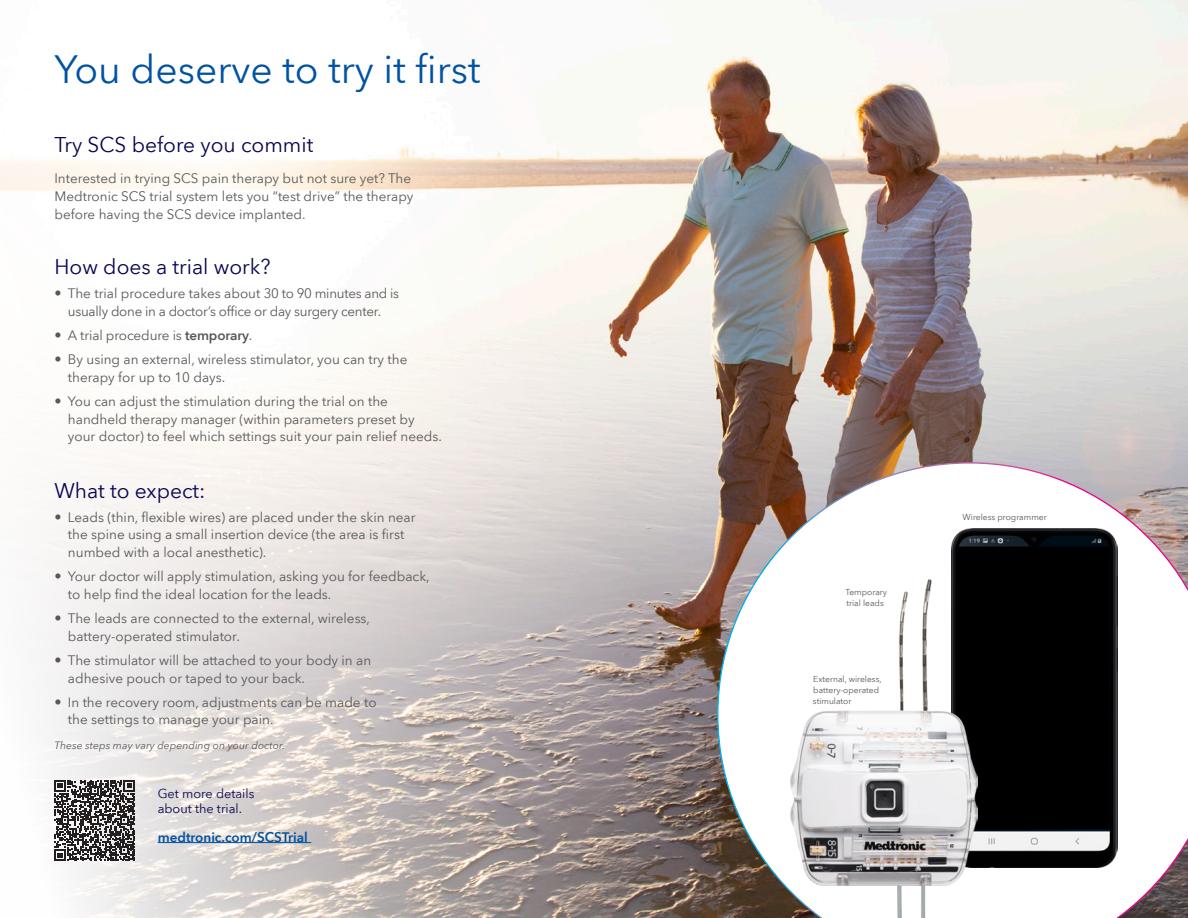
<style>
.page{position:relative;width:1188px;height:918px;background:#fff}
.page>*{position:absolute;margin:0;border:0;box-sizing:border-box;transform-origin:0 0}
.t1{font:39px "Avenir Next World";color:#0152a1}
.Headlines{font:21px "Avenir Next World";color:#08054f}
.t2{font:13.5px/17.5px "Avenir Next World";color:#57585a}
.t3{font:13.5px/17.5px "Avenir Next World";letter-spacing:-.02em;color:#57585a;text-align:center}
.t4{font:600 13.5px "Avenir Next World";color:#0152a1}
.t5{font:12.75px/15px "Avenir Next World";color:#08054f}
.t6{font:italic 10.5px "Avenir Next World";color:#57585a}
.t7{font:8.55px/10.9px "Avenir Next World";color:#57585a}
.s1{font-size:14.25px}
.s2{font-weight:600}
</style>
<div class="page">
<img style="left:0;top:0;width:1188px;height:918px">
<svg style="left:717px;top:462px;width:471px;height:456px"></svg>
<svg style="left:54px;top:780px;width:81px;height:81px"></svg>
<hr style="left:158px;top:842px;width:153px;height:1px;background:#0152a1">
<p class="t1" style="left:54px;top:38px;width:427px">You deserve to try it first</p>
<p class="Headlines" style="left:54px;top:128px;width:260px">Try SCS before you commit</p>
<p class="t2" style="left:54px;top:170px;width:361px">Interested in trying SCS pain therapy but not sure yet? The<br>Medtronic SCS trial system lets you “test drive” the therapy before having the SCS device implanted.</p>
<p class="Headlines" style="left:54px;top:250px;width:218px">How does a trial work?</p>
<p class="t3" style="left:54px;top:285px;width:346px"><span class="s1">•</span> The trial procedure takes about 30 to 90 minutes and is usually done in a doctor’s office or day surgery center.</p>
<p class="t2" style="left:54px;top:327px;width:199px"><span class="s1">•</span> A trial procedure is <span class="s2">temporary</span>.</p>
<p class="t2" style="left:68px;top:351px;width:341px;text-indent:-14px"><span class="s1">•</span> By using an external, wireless stimulator, you can try the therapy for up to 10 days.</p>
<p class="t2" style="left:68px;top:393px;width:376px;text-indent:-14px"><span class="s1">•</span> You can adjust the stimulation during the trial on the handheld therapy manager (within parameters preset by your doctor) to feel which settings suit your pain relief needs.</p>
<p class="Headlines" style="left:54px;top:473px;width:153px">What to expect:</p>
<p class="t2" style="left:68px;top:509px;width:349px;text-indent:-14px"><span class="s1">•</span> Leads (thin, flexible wires) are placed under the skin near the spine using a small insertion device (the area is first numbed with a local anesthetic).</p>
<p class="t2" style="left:68px;top:568px;width:363px;text-indent:-14px"><span class="s1">•</span> Your doctor will apply stimulation, asking you for feedback, to help find the ideal location for the leads.</p>
<p class="t2" style="left:68px;top:610px;width:304px;text-indent:-14px"><span class="s1">•</span> The leads are connected to the external, wireless, battery-operated stimulator.</p>
<p class="t2" style="left:68px;top:652px;width:305px;text-indent:-14px"><span class="s1">•</span> The stimulator will be attached to your body in an adhesive pouch or taped to your back.</p>
<p class="t2" style="left:68px;top:693px;width:310px;text-indent:-14px"><span class="s1">•</span> In the recovery room, adjustments can be made to the settings to manage your pain.</p>
<p class="t6" style="left:54px;top:737px;width:232px">These steps may vary depending on your doctor.</p>
<p class="t5" style="left:158px;top:786px;width:98px">Get more details about the trial.</p>
<p class="t4" style="left:158px;top:829px;width:152px">medtronic.com/SCSTrial</p>
<p class="t7" style="left:845px;top:587px;width:43px">Temporary trial leads</p>
<p class="t7" style="left:813px;top:674px;width:70px">External, wireless, battery-operated stimulator</p>
<p class="t7" style="left:963px;top:512px;width:86px">Wireless programmer</p>
</div>
